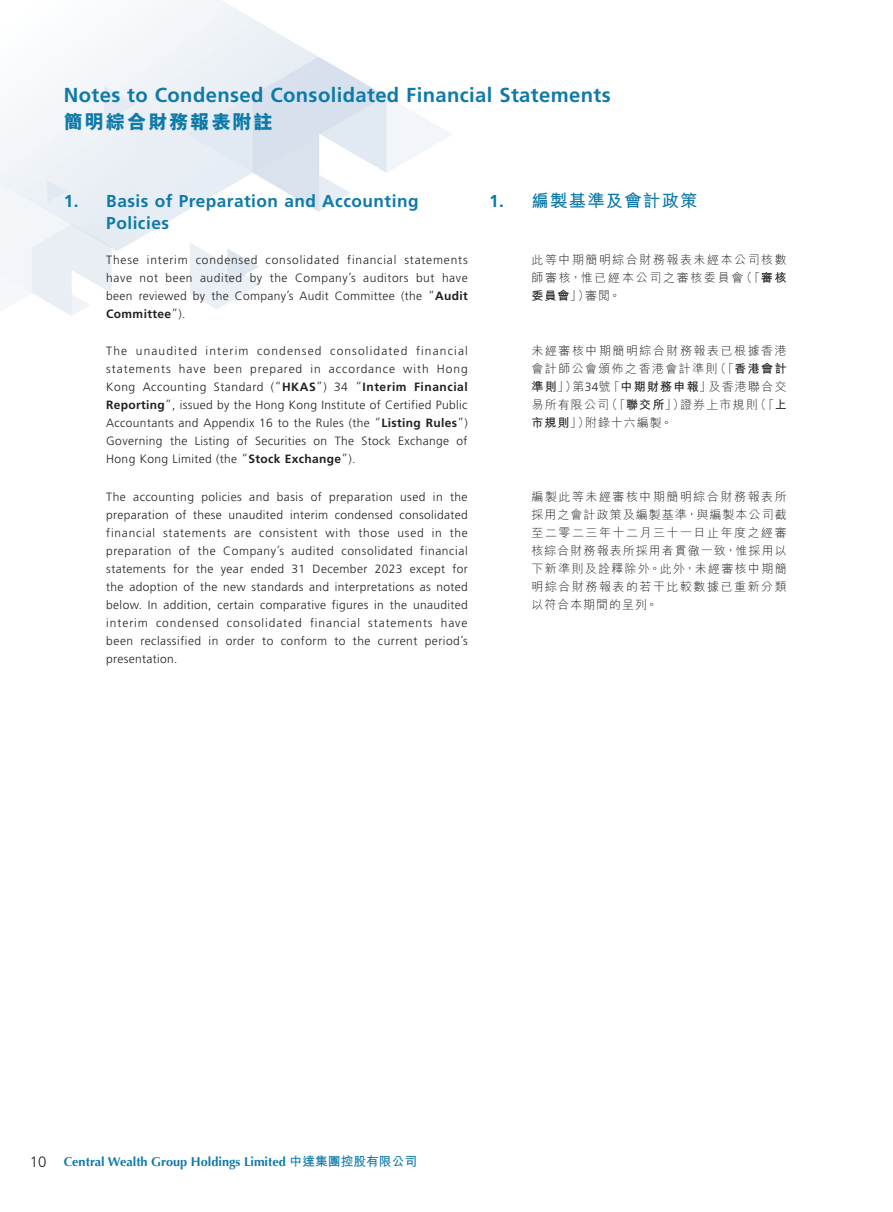
<style>
.page{position:relative;width:893px;height:1212px;background:#fff}
.page>*{position:absolute;margin:0;border:0;box-sizing:border-box;transform-origin:0 0}
.t1{font:700 20.25px "Frutiger LT Std";letter-spacing:.02em;color:#0e7aa9}
.t2{font:800 19.5px "M Hei HK";letter-spacing:.08em;color:#0e7aa9}
.t3{font:700 17.25px/21.8px "Frutiger LT Std";letter-spacing:.03em;color:#0e7aa9}
.t4{font:700 17.25px "M Hei HK";letter-spacing:.08em;color:#0e7aa9}
.t5{font:700 12.75px "Optima";color:#0e7aa9}
.t6{font:300 12px/18px "Frutiger LT Std";letter-spacing:.03em;color:#231f20;text-align:justify}
.t7{font:300 12px/18px "M Hei HK";letter-spacing:.12em;color:#231f20;text-align:justify}
.s1{font-weight:700}
.s2{font-family:"Frutiger LT Std"}
.s3{font-family:"Frutiger LT Std";font-weight:300;font-size:15px;color:#231f20}
.s4{font-family:"M Hei HK"}
</style>
<div class="page">
<img style="left:0;top:0;width:452px;height:316px">
<h1 class="t1" style="left:64px;top:83px;width:548px">Notes to Condensed Consolidated Financial Statements</h1>
<h2 class="t2" style="left:64px;top:112px;width:211px">簡明綜合財務報表附註</h2>
<h3 class="t3" style="left:106px;top:190px;width:314px;text-indent:-43px">1. Basis of Preparation and Accounting<br>Policies</h3>
<p class="t6" style="left:106px;top:251px;width:363px">These interim condensed consolidated financial statements have not been audited by the Company’s auditors but have been reviewed by the Company’s Audit Committee (the “<span class="s1">Audit Committee</span>”).</p>
<p class="t6" style="left:106px;top:342px;width:363px">The unaudited interim condensed consolidated financial statements have been prepared in accordance with Hong Kong Accounting Standard (“<span class="s1">HKAS</span>”) 34 “<span class="s1">Interim Financial Reporting</span>”, issued by the Hong Kong Institute of Certified Public Accountants and Appendix 16 to the Rules (the “<span class="s1">Listing Rules</span>”)<br>Governing the Listing of Securities on The Stock Exchange of Hong Kong Limited (the “<span class="s1">Stock Exchange</span>”).</p>
<p class="t6" style="left:106px;top:488px;width:363px">The accounting policies and basis of preparation used in the preparation of these unaudited interim condensed consolidated financial statements are consistent with those used in the preparation of the Company’s audited consolidated financial statements for the year ended 31 December 2023 except for the adoption of the new standards and interpretations as noted below. In addition, certain comparative figures in the unaudited interim condensed consolidated financial statements have been reclassified in order to conform to the current period’s presentation.</p>
<h3 class="t4" style="left:489px;top:188px;width:210px"><span class="s2">1.</span> 編製基準及會計政策</h3>
<p class="t7" style="left:531px;top:250px;width:257px">此等中期簡明綜合財務報表未經本公司核數師審核，惟已經本公司之審核委員會（「<span class="s1">審核委員會</span>」）審閱。</p>
<p class="t7" style="left:531px;top:341px;width:257px">未經審核中期簡明綜合財務報表已根據香港會計師公會頒佈之香港會計準則（「<span class="s1">香港會計準則</span>」）第<span class="s2">34</span>號「<span class="s1">中期財務申報</span>」及香港聯合交易所有限公司（「<span class="s1">聯交所</span>」）證券上市規則（「<span class="s1">上市規則</span>」）附錄十六編製。</p>
<p class="t7" style="left:531px;top:487px;width:257px">編製此等未經審核中期簡明綜合財務報表所採用之會計政策及編製基準，與編製本公司截至二零二三年十二月三十一日止年度之經審核綜合財務報表所採用者貫徹一致，惟採用以下新準則及詮釋除外。此外，未經審核中期簡明綜合財務報表的若干比較數據已重新分類以符合本期間的呈列。</p>
<p class="t5" style="left:30px;top:1154px;width:389px"><span class="s3">10</span> Central Wealth Group Holdings Limited <span class="s4">中達集團控股有限公司</span></p>
</div>
